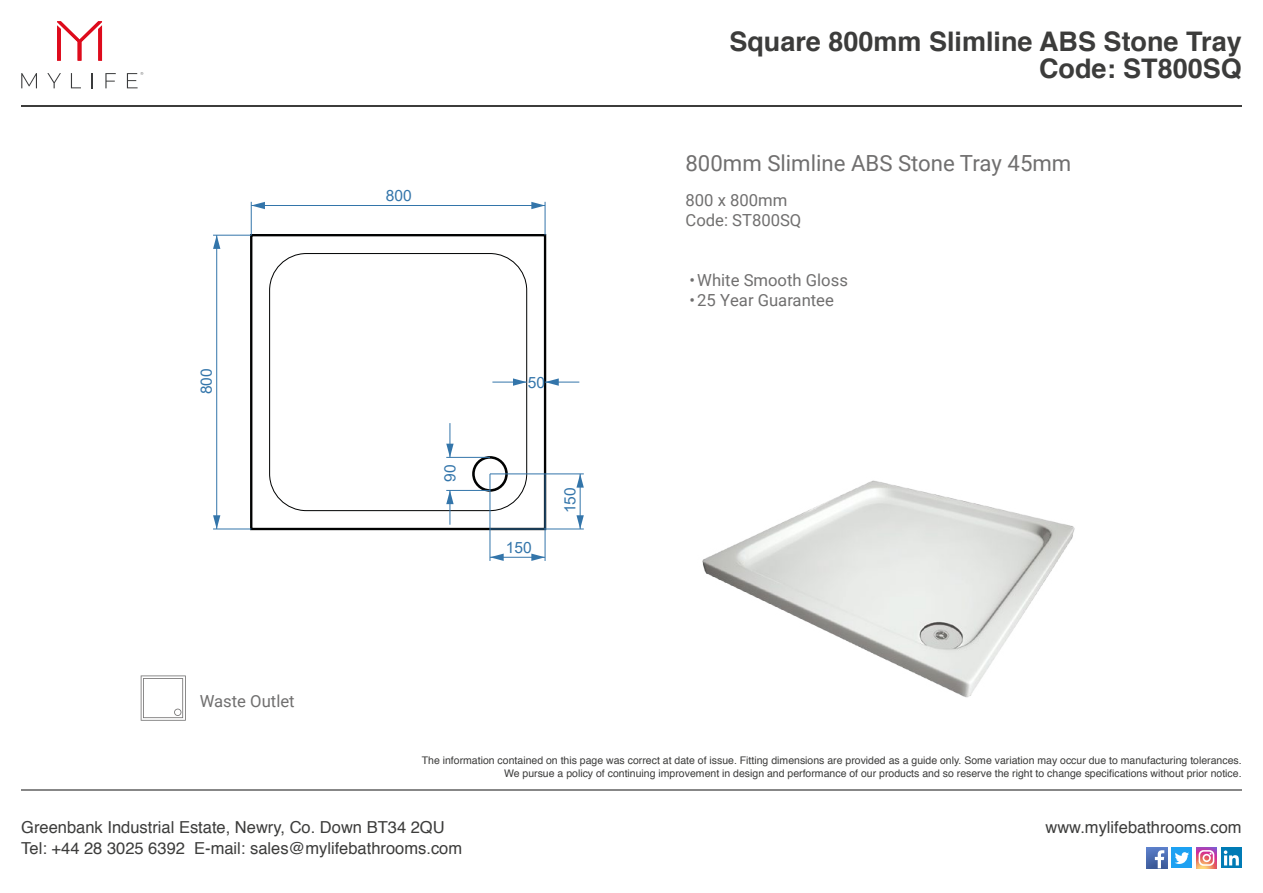
<style>
.page{position:relative;width:1263px;height:893px;background:#fff}
.page>*{position:absolute;margin:0;border:0;box-sizing:border-box;transform-origin:0 0}
.t1{font:700 27px/27px "Helvetica";color:#3c3c3b;text-align:right}
.t2{font:22.2px "Roboto";color:#706f6f}
.t3{font:16.65px/20px "Roboto";color:#706f6f}
.t4{font:16.5px/21px "Helvetica";color:#3c3c3b}
.t5{font:15.6px "Arial";color:#3375aa}
.t6{font:10.5px/12.6px "Helvetica";color:#3c3c3b;text-align:right}
.s1{color:#71706f}
</style>
<div class="page">
<hr style="left:21px;top:789px;width:1221px;height:1px;background:#878787">
<hr style="left:21px;top:105px;width:1221px;height:1px;background:#3c3c3b">
<svg style="left:57px;top:21px;width:45px;height:40px"></svg>
<svg style="left:21px;top:73px;width:16px;height:15px"></svg>
<svg style="left:47px;top:73px;width:14px;height:15px"></svg>
<svg style="left:71px;top:73px;width:10px;height:15px"></svg>
<svg style="left:91px;top:73px;width:1px;height:15px"></svg>
<svg style="left:105px;top:73px;width:11px;height:15px"></svg>
<svg style="left:127px;top:72px;width:16px;height:16px"></svg>
<svg style="left:1146px;top:847px;width:21px;height:21px"></svg>
<svg style="left:1155px;top:850px;width:9px;height:18px"></svg>
<div style="left:1171px;top:847px;width:21px;height:21px;background:#1da1f2"></div>
<svg style="left:1175px;top:852px;width:14px;height:12px"></svg>
<svg style="left:1196px;top:847px;width:21px;height:21px"></svg>
<svg style="left:1199px;top:850px;width:15px;height:16px"></svg>
<div style="left:1221px;top:847px;width:21px;height:21px;background:#007bb5"></div>
<svg style="left:1224px;top:850px;width:15px;height:15px"></svg>
<div style="left:250px;top:234px;width:296px;height:296px;border:2px solid #010202"></div>
<div style="left:269px;top:253px;width:258px;height:258px;border:1px solid #010202;border-radius:37px"></div>
<div style="left:472px;top:456px;width:36px;height:36px;border:3px solid #010202;border-radius:50%"></div>
<hr style="left:545px;top:202px;width:1px;height:33px;background:#3375aa">
<hr style="left:251px;top:202px;width:1px;height:33px;background:#3375aa">
<hr style="left:251px;top:205px;width:294px;height:1px;background:#3375aa">
<svg style="left:251px;top:202px;width:14px;height:7px"></svg>
<svg style="left:531px;top:202px;width:14px;height:7px"></svg>
<hr style="left:213px;top:529px;width:38px;height:1px;background:#3375aa">
<hr style="left:213px;top:235px;width:38px;height:1px;background:#3375aa">
<hr style="left:216px;top:235px;width:1px;height:294px;background:#3375aa">
<svg style="left:213px;top:235px;width:7px;height:14px"></svg>
<svg style="left:213px;top:515px;width:7px;height:14px"></svg>
<hr style="left:545px;top:474px;width:1px;height:87px;background:#3375aa">
<hr style="left:490px;top:474px;width:1px;height:87px;background:#3375aa">
<hr style="left:490px;top:557px;width:55px;height:1px;background:#3375aa">
<svg style="left:490px;top:554px;width:14px;height:7px"></svg>
<svg style="left:531px;top:554px;width:14px;height:7px"></svg>
<hr style="left:490px;top:529px;width:94px;height:1px;background:#3375aa">
<hr style="left:490px;top:474px;width:94px;height:1px;background:#3375aa">
<hr style="left:580px;top:474px;width:1px;height:55px;background:#3375aa">
<svg style="left:576px;top:474px;width:8px;height:14px"></svg>
<svg style="left:576px;top:515px;width:8px;height:14px"></svg>
<hr style="left:446px;top:490px;width:44px;height:1px;background:#3375aa">
<hr style="left:446px;top:457px;width:44px;height:1px;background:#3375aa">
<hr style="left:450px;top:490px;width:1px;height:35px;background:#3375aa">
<svg style="left:446px;top:490px;width:8px;height:14px"></svg>
<hr style="left:450px;top:423px;width:1px;height:34px;background:#3375aa">
<svg style="left:446px;top:444px;width:8px;height:13px"></svg>
<hr style="left:545px;top:382px;width:34px;height:1px;background:#3375aa">
<svg style="left:545px;top:378px;width:14px;height:8px"></svg>
<hr style="left:492px;top:382px;width:35px;height:1px;background:#3375aa">
<svg style="left:513px;top:378px;width:14px;height:8px"></svg>
<img style="left:702px;top:480px;width:373px;height:218px">
<svg style="left:141px;top:675px;width:45px;height:46px"></svg>
<h3 class="t5" style="left:196px;top:394px;width:27px;rotate:-90deg">800</h3>
<h3 class="t3" style="left:200px;top:690px;width:96px">Waste Outlet</h3>
<h3 class="t5" style="left:386px;top:185px;width:27px">800</h3>
<h3 class="t5" style="left:439px;top:482px;width:19px;rotate:-90deg">90</h3>
<h3 class="t5" style="left:528px;top:371px;width:19px">50</h3>
<h3 class="t5" style="left:506px;top:536px;width:27px">150</h3>
<h3 class="t5" style="left:559px;top:513px;width:27px;rotate:-90deg">150</h3>
<h1 class="t1" style="left:729px;top:29px;width:514px">Square 800mm Slimline ABS Stone Tray<br>Code: ST800SQ</h1>
<h2 class="t2" style="left:685px;top:147px;width:387px">800mm Slimline ABS Stone Tray 45mm</h2>
<h3 class="t3" style="left:685px;top:189px;width:117px">800 x 800mm<br><span class="s1">Code</span>: ST800SQ</h3>
<h3 class="t3" style="left:689px;top:269px;width:160px">•White Smooth Gloss</h3>
<h3 class="t3" style="left:689px;top:289px;width:146px">•25 Year Guarantee</h3>
<p class="t6" style="left:422px;top:754px;width:821px">The information contained on this page was correct at date of issue. Fitting dimensions are provided as a guide only. Some variation may occur due to manufacturing tolerances.<br>We pursue a policy of continuing improvement in design and performance of our products and so reserve the right to change specifications without prior notice.</p>
<h3 class="t4" style="left:21px;top:818px;width:442px">Greenbank Industrial Estate, Newry, Co. Down BT34 2QU<br>Tel: +44 28 3025 6392 E-mail: sales@mylifebathrooms.com</h3>
<h3 class="t4" style="left:1045px;top:818px;width:198px">www.mylifebathrooms.com</h3>
</div>
